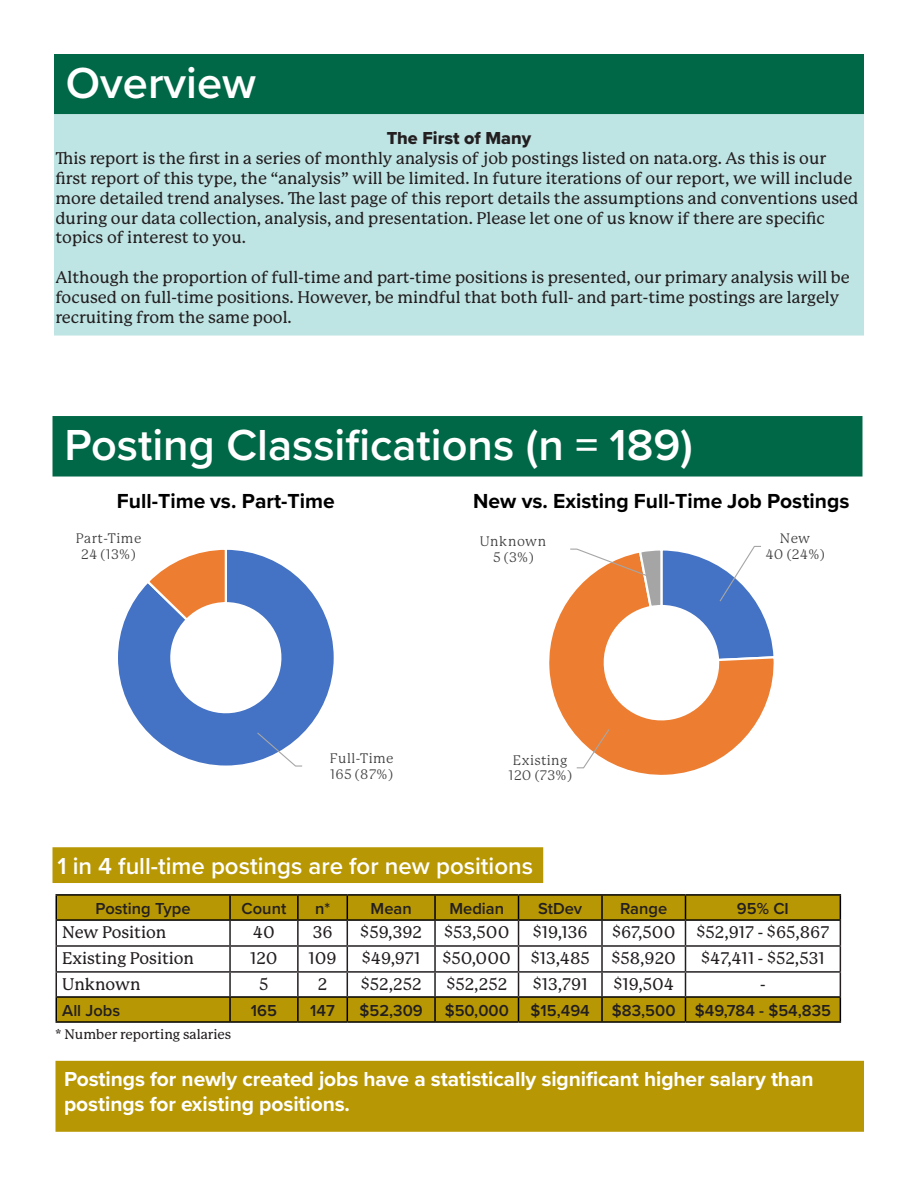
<style>
.page{position:relative;width:918px;height:1188px;background:#fff}
.page>*{position:absolute;margin:0;border:0;box-sizing:border-box;transform-origin:0 0}
.t1{font:600 45px "Proxima Nova";color:#fff}
.t2{font:600 24px "Proxima Nova";color:#fff}
.t3{font:700 21px/25.2px "Proxima Nova";letter-spacing:-.005em;color:#fff}
.t4{font:700 21px "Proxima Nova";color:#000}
.t5{font:18px "Proxima Nova Extrabld";color:#231f20}
.t6{font:500 16.5px/19.8px "P Mackinac Pro";color:#231f20}
.t7{font:600 16.5px "Proxima Nova";color:#231f20}
.t8{font:13.5px/15.9px "P22 Mackinac Pro";letter-spacing:.035em;color:#404040;text-align:center}
.t9{font:500 13.5px "P Mackinac Pro";color:#231f20}
</style>
<div class="page">
<div style="left:54px;top:54px;width:810px;height:60px;background:#006847"></div>
<div style="left:55px;top:115px;width:808px;height:220px;background:#bfe4e4"></div>
<div style="left:54px;top:114px;width:810px;height:222px;border:2px solid #bfe4e4"></div>
<div style="left:52px;top:416px;width:810px;height:61px;background:#006847;border:2px solid #006847"></div>
<svg style="left:118px;top:549px;width:216px;height:217px;fill:#4472c4"></svg>
<svg style="left:145px;top:549px;width:83px;height:74px"></svg>
<svg style="left:256px;top:731px;width:47px;height:36px"></svg>
<svg style="left:549px;top:599px;width:225px;height:176px;fill:#ed7d31"></svg>
<svg style="left:576px;top:728px;width:35px;height:41px"></svg>
<svg style="left:569px;top:545px;width:205px;height:117px"></svg>
<div style="left:52px;top:847px;width:491px;height:36px;background:#b79703;border:2px solid #b79703"></div>
<hr style="left:56px;top:894px;width:174px;height:2px;background:#000">
<hr style="left:230px;top:894px;width:68px;height:2px;background:#000">
<hr style="left:298px;top:894px;width:49px;height:2px;background:#000">
<hr style="left:347px;top:894px;width:88px;height:2px;background:#000">
<hr style="left:435px;top:894px;width:84px;height:2px;background:#000">
<hr style="left:519px;top:894px;width:83px;height:2px;background:#000">
<hr style="left:602px;top:894px;width:83px;height:2px;background:#000">
<hr style="left:686px;top:894px;width:155px;height:2px;background:#000">
<svg style="left:56px;top:895px;width:785px;height:127px"></svg>
<hr style="left:56px;top:1021px;width:174px;height:2px;background:#000">
<hr style="left:230px;top:1021px;width:68px;height:2px;background:#000">
<hr style="left:298px;top:1021px;width:49px;height:2px;background:#000">
<hr style="left:347px;top:1021px;width:88px;height:2px;background:#000">
<hr style="left:435px;top:1021px;width:84px;height:2px;background:#000">
<hr style="left:519px;top:1021px;width:83px;height:2px;background:#000">
<hr style="left:602px;top:1021px;width:83px;height:2px;background:#000">
<hr style="left:686px;top:1021px;width:155px;height:2px;background:#000">
<div style="left:56px;top:1061px;width:808px;height:71px;background:#b79703;border:2px solid #b79703"></div>
<p class="t1" style="left:66px;top:50px;width:192px">Overview</p>
<p class="t5" style="left:387px;top:125px;width:146px">The First of Many</p>
<p class="t6" style="left:56px;top:149px;width:804px">This report is the first in a series of monthly analysis of job postings listed on nata.org. As this is our first report of this type, the “analysis” will be limited. In future iterations of our report, we will include more detailed trend analyses. The last page of this report details the assumptions and conventions used during our data collection, analysis, and presentation. Please let one of us know if there are specific topics of interest to you.</p>
<p class="t6" style="left:56px;top:267px;width:796px">Although the proportion of full-time and part-time positions is presented, our primary analysis will be focused on full-time positions. However, be mindful that both full- and part-time postings are largely recruiting from the same pool.</p>
<p class="t1" style="left:64px;top:412px;width:630px">Posting Classifications (n = 189)</p>
<p class="t4" style="left:117px;top:485px;width:220px">Full-Time vs. Part-Time</p>
<p class="t4" style="left:473px;top:485px;width:378px">New vs. Existing Full-Time Job Postings</p>
<p class="t8" style="left:76px;top:531px;width:67px">Part-Time<br>24 (13%)</p>
<p class="t8" style="left:480px;top:533px;width:68px">Unknown<br>5 (3%)</p>
<p class="t8" style="left:766px;top:531px;width:61px">New<br>40 (24%)</p>
<p class="t8" style="left:330px;top:750px;width:65px;text-align:left">Full-Time<br>165 (87%)</p>
<p class="t8" style="left:509px;top:752px;width:65px">Existing<br>120 (73%)</p>
<p class="t2" style="left:57px;top:849px;width:477px">1 in 4 full-time postings are for new positions</p>
<p class="t7" style="left:96px;top:896px;width:97px">Posting Type</p>
<p class="t7" style="left:242px;top:896px;width:46px">Count</p>
<p class="t7" style="left:315px;top:896px;width:17px">n*</p>
<p class="t7" style="left:371px;top:896px;width:43px">Mean</p>
<p class="t7" style="left:449px;top:896px;width:56px">Median</p>
<p class="t7" style="left:538px;top:896px;width:46px">StDev</p>
<p class="t7" style="left:620px;top:896px;width:48px">Range</p>
<p class="t7" style="left:737px;top:896px;width:53px">95% CI</p>
<p class="t6" style="left:62px;top:923px;width:106px">New Position</p>
<p class="t6" style="left:253px;top:923px;width:23px">40</p>
<p class="t6" style="left:313px;top:923px;width:21px">36</p>
<p class="t6" style="left:360px;top:923px;width:63px">$59,392</p>
<p class="t6" style="left:444px;top:923px;width:67px">$53,500</p>
<p class="t6" style="left:533px;top:923px;width:56px">$19,136</p>
<p class="t6" style="left:612px;top:923px;width:65px">$67,500</p>
<p class="t6" style="left:696px;top:923px;width:134px">$52,917 - $65,867</p>
<p class="t6" style="left:62px;top:949px;width:133px">Existing Position</p>
<p class="t6" style="left:250px;top:949px;width:29px">120</p>
<p class="t6" style="left:308px;top:949px;width:30px">109</p>
<p class="t6" style="left:362px;top:949px;width:60px">$49,971</p>
<p class="t6" style="left:443px;top:949px;width:70px">$50,000</p>
<p class="t6" style="left:531px;top:949px;width:61px">$13,485</p>
<p class="t6" style="left:611px;top:949px;width:66px">$58,920</p>
<p class="t6" style="left:701px;top:949px;width:125px">$47,411 - $52,531</p>
<p class="t6" style="left:62px;top:975px;width:80px">Unknown</p>
<p class="t6" style="left:259px;top:975px;width:11px">5</p>
<p class="t6" style="left:318px;top:975px;width:11px">2</p>
<p class="t6" style="left:361px;top:975px;width:62px">$52,252</p>
<p class="t6" style="left:446px;top:975px;width:62px">$52,252</p>
<p class="t6" style="left:533px;top:975px;width:56px">$13,791</p>
<p class="t6" style="left:613px;top:975px;width:62px">$19,504</p>
<p class="t6" style="left:760px;top:975px;width:7px">-</p>
<p class="t7" style="left:62px;top:998px;width:60px">All Jobs</p>
<p class="t7" style="left:251px;top:998px;width:28px">165</p>
<p class="t7" style="left:310px;top:998px;width:26px">147</p>
<p class="t7" style="left:360px;top:998px;width:65px">$52,309</p>
<p class="t7" style="left:445px;top:998px;width:66px">$50,000</p>
<p class="t7" style="left:531px;top:998px;width:61px">$15,494</p>
<p class="t7" style="left:612px;top:998px;width:65px">$83,500</p>
<p class="t7" style="left:695px;top:998px;width:138px">$49,784 - $54,835</p>
<p class="t9" style="left:56px;top:1027px;width:177px">* Number reporting salaries</p>
<p class="t3" style="left:64px;top:1066px;width:751px">Postings for newly created jobs have a statistically significant higher salary than postings for existing positions.</p>
</div>
